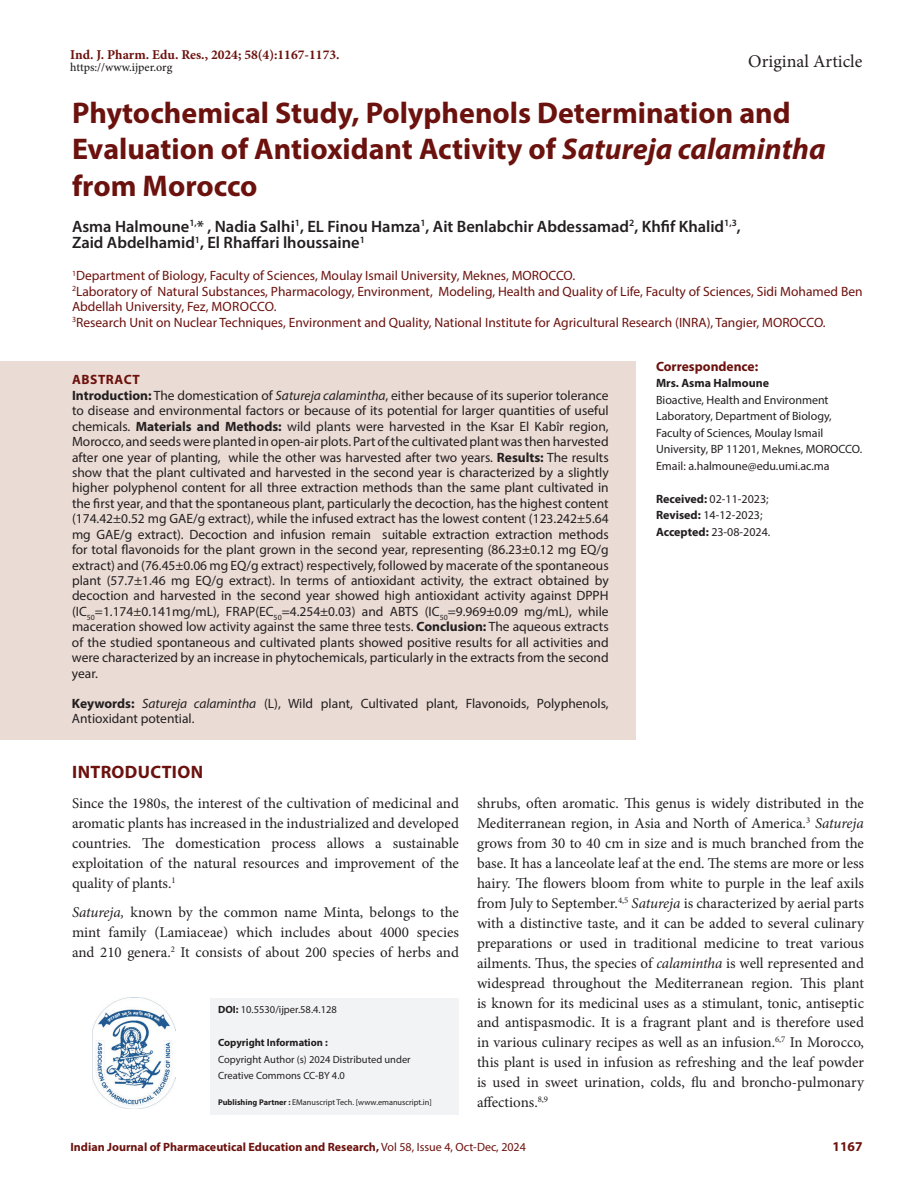
<style>
.page{position:relative;width:918px;height:1188px;background:#fff}
.page>*{position:absolute;margin:0;border:0;box-sizing:border-box;transform-origin:0 0}
.Art_Title{font:700 30px/36.5px "Myriad Pro";color:#6c120e}
.t1{font:18px "Minion Pro";color:#231f20}
.Intro_head{font:700 18px "Myriad Pro";letter-spacing:.02em;color:#6c120e}
.Author_Names{font:600 16.5px/17px "Myriad Pro";color:#231f20}
.Body_text{font:15px/20px "Minion Pro";color:#231f20;text-align:justify}
.Body_text__FO{font:15px/20px "Minion Pro";letter-spacing:-.005em;color:#231f20;text-align:justify}
.Abstract_TXT{font:13.5px/15.5px "Myriad Pro";color:#231f20;text-align:justify}
.Author_Affiliations{font:13.5px/15.5px "Myriad Pro";color:#6c120e}
.KY{font:13.5px/15.5px "Myriad Pro";color:#231f20}
.t2{font:700 13.5px "Minion Pro";color:#6c120e}
.Correspondence_head{font:700 13.5px "Myriad Pro";color:#6c120e}
.ABS_Heading{font:700 13.5px "Myriad Pro";letter-spacing:.04em;color:#6c120e}
.Correspondence_AU_Aff{font:12px/16.5px "Myriad Pro";color:#231f20}
.t3{font:700 12px "Myriad Pro";color:#6c120e}
.Journal_Dates{font:12px/16.5px "Myriad Pro";color:#231f20}
.t4{font:500 12px "Minion Pro";letter-spacing:-.01em;color:#231f20}
.Correspondence_AU{font:700 12px "Myriad Pro";color:#231f20}
.t5{font:10.5px/16.5px "Myriad Pro";color:#231f20}
.t6{font:700 10.5px "Myriad Pro";color:#231f20}
.t7{font:8.25px "Myriad Pro";color:#231f20}
.s1{font-style:italic}
.s2{font-weight:700}
.s3{font-weight:400}
</style>
<div class="page">
<div style="left:211px;top:998px;width:248px;height:36px;background:#f2f3f4"></div>
<div style="left:211px;top:1031px;width:248px;height:26px;background:#f2f3f4"></div>
<div style="left:211px;top:1048px;width:248px;height:25px;background:#f2f3f4"></div>
<div style="left:211px;top:1064px;width:248px;height:26px;background:#f2f3f4"></div>
<div style="left:211px;top:1084px;width:248px;height:30px;background:#f2f3f4"></div>
<img style="left:92px;top:998px;width:83px;height:110px">
<div style="left:0;top:361px;width:636px;height:40px;background:#eadbd4"></div>
<div style="left:0;top:376px;width:636px;height:318px;background:#eadbd4"></div>
<div style="left:0;top:684px;width:636px;height:56px;background:#eadbd4"></div>
<p class="t2" style="left:70px;top:45px;width:271px">Ind. J. Pharm. Edu. Res., 2024; 58(4):1167-1173.</p>
<p class="t4" style="left:70px;top:59px;width:104px">https://www.ijper.org</p>
<h2 class="t1" style="left:748px;top:49px;width:116px">Original Article</h2>
<p class="Art_Title" style="left:72px;top:94px;width:755px">Phytochemical Study, Polyphenols Determination and<br>Evaluation of Antioxidant Activity of <span class="s1">Satureja calamintha </span>from Morocco</p>
<p class="Author_Names" style="left:72px;top:217px;width:670px">Asma Halmoune<sup>1,</sup>* , Nadia Salhi<sup>1</sup>, EL Finou Hamza<sup>1</sup>, Ait Benlabchir Abdessamad<sup>2</sup>, Khfif Khalid<sup>1,3</sup>,<br>Zaid Abdelhamid<sup>1</sup>, El Rhaffari lhoussaine<sup>1</sup></p>
<p class="Author_Affiliations" style="left:72px;top:268px;width:505px"><sup>1</sup>Department of Biology, Faculty of Sciences, Moulay Ismail University, Meknes, MOROCCO.</p>
<p class="Author_Affiliations" style="left:72px;top:283px;width:792px"><sup>2</sup>Laboratory of Natural Substances, Pharmacology, Environment, Modeling, Health and Quality of Life, Faculty of Sciences, Sidi Mohamed Ben<br>Abdellah University, Fez, MOROCCO.</p>
<p class="Author_Affiliations" style="left:72px;top:314px;width:755px"><sup>3</sup>Research Unit on Nuclear Techniques, Environment and Quality, National Institute for Agricultural Research (INRA), Tangier, MOROCCO.</p>
<p class="Correspondence_head" style="left:656px;top:358px;width:104px">Correspondence:</p>
<p class="Correspondence_AU" style="left:656px;top:376px;width:115px">Mrs. Asma Halmoune</p>
<p class="Correspondence_AU_Aff" style="left:656px;top:391px;width:208px">Bioactive, Health and Environment Laboratory, Department of Biology, Faculty of Sciences, Moulay Ismail University, BP 11201, Meknes, MOROCCO.</p>
<p class="Correspondence_AU_Aff" style="left:656px;top:457px;width:175px">Email: a.halmoune@edu.umi.ac.ma</p>
<p class="ABS_Heading" style="left:72px;top:371px;width:69px">ABSTRACT</p>
<p class="Abstract_TXT" style="left:72px;top:387px;width:538px"><span class="s2">Introduction:</span> The domestication of <span class="s1">Satureja calamintha</span>, either because of its superior tolerance to disease and environmental factors or because of its potential for larger quantities of useful chemicals. <span class="s2">Materials and Methods:</span> wild plants were harvested in the Ksar El Kabîr region, Morocco, and seeds were planted in open-air plots. Part of the cultivated plant was then harvested after one year of planting, while the other was harvested after two years. <span class="s2">Results:</span> The results show that the plant cultivated and harvested in the second year is characterized by a slightly higher polyphenol content for all three extraction methods than the same plant cultivated in the first year, and that the spontaneous plant, particularly the decoction, has the highest content (174.42±0.52 mg GAE/g extract), while the infused extract has the lowest content (123.242±5.64 mg GAE/g extract). Decoction and infusion remain suitable extraction extraction methods for total flavonoids for the plant grown in the second year, representing (86.23±0.12 mg EQ/g extract) and (76.45±0.06 mg EQ/g extract) respectively, followed by macerate of the spontaneous plant (57.7±1.46 mg EQ/g extract). In terms of antioxidant activity, the extract obtained by decoction and harvested in the second year showed high antioxidant activity against DPPH (IC<sub>50</sub>=1.174±0.141mg/mL), FRAP(EC<sub>50</sub>=4.254±0.03) and ABTS (IC<sub>50</sub>=9.969±0.09 mg/mL), while maceration showed low activity against the same three tests. <span class="s2">Conclusion:</span> The aqueous extracts of the studied spontaneous and cultivated plants showed positive results for all activities and were characterized by an increase in phytochemicals, particularly in the extracts from the second year.</p>
<p class="KY" style="left:72px;top:696px;width:538px"><span class="s2">Keywords:</span> <span class="s1">Satureja calamintha</span> (L), Wild plant, Cultivated plant, Flavonoids, Polyphenols,<br>Antioxidant potential.</p>
<p class="Intro_head" style="left:72px;top:760px;width:132px">INTRODUCTION</p>
<p class="Body_text__FO" style="left:72px;top:794px;width:388px">Since the 1980s, the interest of the cultivation of medicinal and aromatic plants has increased in the industrialized and developed countries. The domestication process allows a sustainable exploitation of the natural resources and improvement of the quality of plants.<sup>1</sup></p>
<p class="Body_text" style="left:72px;top:902px;width:389px"><span class="s1">Satureja,</span> known by the common name Minta, belongs to the mint family (Lamiaceae) which includes about 4000 species and 210 genera.<sup>2</sup> It consists of about 200 species of herbs and</p>
<p class="Journal_Dates" style="left:656px;top:490px;width:116px"><span class="s2">Received:</span> 02-11-2023;<br><span class="s2">Revised:</span> 14-12-2023;<br><span class="s2">Accepted:</span> 23-08-2024.</p>
<p class="Body_text" style="left:477px;top:794px;width:389px">shrubs, often aromatic. This genus is widely distributed in the Mediterranean region, in Asia and North of America.<sup>3</sup> <span class="s1">Satureja </span>grows from 30 to 40 cm in size and is much branched from the base. It has a lanceolate leaf at the end. The stems are more or less hairy. The flowers bloom from white to purple in the leaf axils from July to September.<sup>4,5</sup> <span class="s1">Satureja</span> is characterized by aerial parts with a distinctive taste, and it can be added to several culinary preparations or used in traditional medicine to treat various ailments. Thus, the species of <span class="s1">calamintha</span> is well represented and widespread throughout the Mediterranean region. This plant is known for its medicinal uses as a stimulant, tonic, antiseptic and antispasmodic. It is a fragrant plant and is therefore used in various culinary recipes as well as an infusion.<sup>6,7</sup> In Morocco, this plant is used in infusion as refreshing and the leaf powder is used in sweet urination, colds, flu and broncho-pulmonary affections.<sup>8,9</sup></p>
<p class="t5" style="left:218px;top:1001px;width:120px"><span class="s2">DOI:</span> 10.5530/ijper.58.4.128</p>
<p class="t6" style="left:218px;top:1036px;width:111px">Copyright Information :</p>
<p class="t5" style="left:218px;top:1051px;width:194px">Copyright Author (s) 2024 Distributed under<br>Creative Commons CC-BY 4.0</p>
<p class="t7" style="left:218px;top:1097px;width:215px"><span class="s2">Publishing Partner :</span> EManuscript Tech. [www.emanuscript.in]</p>
<p class="t3" style="left:70px;top:1139px;width:457px">Indian Journal of Pharmaceutical Education and Research, <span class="s3">Vol 58, Issue 4, Oct-Dec, 2024</span></p>
<p class="Correspondence_head" style="left:833px;top:1137px;width:31px">1167</p>
</div>
